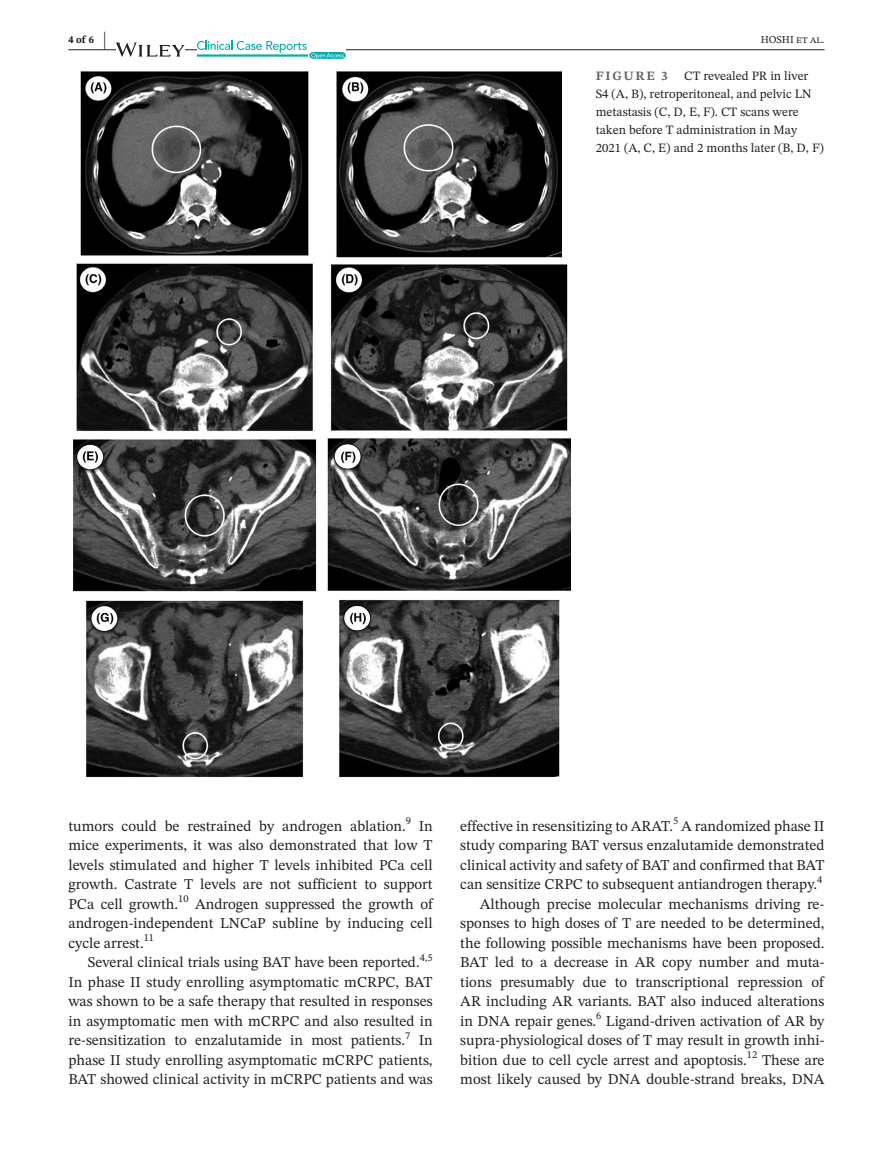
<style>
.page{position:relative;width:893px;height:1174px;background:#fff}
.page>*{position:absolute;margin:0;border:0;box-sizing:border-box;transform-origin:0 0}
.t1{font:15px/19.5px "STIX Two Text";color:#231f20;text-align:justify}
.t2{font:12.75px/18px "STIX Two Text";color:#231f20}
.t3{font:700 12.75px "STIX Two Text";letter-spacing:.14em;color:#636366}
.t4{font:10.5px "STIX Two Text";color:#231f20}
.t5{font:700 10.5px "STIX Two Text";color:#231f20}
.s1{font-size:21px}
</style>
<div class="page">
<hr style="left:68px;top:49px;width:756px;height:1px;background:#231f20">
<svg style="left:116px;top:43px;width:69px;height:14px"></svg>
<svg style="left:197px;top:41px;width:149px;height:18px"></svg>
<img style="left:73px;top:71px;width:497px;height:707px">
<p class="t5" style="left:68px;top:32px;width:39px">4 of 6 <span class="s1">|</span></p>
<p class="t4" style="left:761px;top:32px;width:65px">HOSHI et al.</p>
<p class="t2" style="left:596px;top:66px;width:230px;text-indent:88px">CT revealed PR in liver S4 (A, B), retroperitoneal, and pelvic LN metastasis (C, D, E, F). CT scans were taken before T administration in May 2021 (A, C, E) and 2 months later (B, D, F)</p>
<p class="t3" style="left:596px;top:66px;width:74px">FIGURE 3</p>
<p class="t1" style="left:68px;top:816px;width:339px">tumors could be restrained by androgen ablation.</p>
<p class="t4" style="left:406px;top:813px;width:7px">9</p>
<p class="t1" style="left:68px;top:816px;width:366px;text-indent:350px">In mice experiments, it was also demonstrated that low T levels stimulated and higher T levels inhibited PCa cell growth. Castrate T levels are not sufficient to support PCa cell growth.</p>
<p class="t4" style="left:178px;top:891px;width:12px">10</p>
<p class="t1" style="left:68px;top:894px;width:366px;text-indent:127px">Androgen suppressed the growth of androgen-independent LNCaP subline by inducing cell cycle arrest.</p>
<p class="t4" style="left:144px;top:930px;width:12px">11</p>
<p class="t1" style="left:88px;top:952px;width:333px">Several clinical trials using BAT have been reported.</p>
<p class="t4" style="left:420px;top:949px;width:14px">4,5</p>
<p class="t1" style="left:68px;top:972px;width:366px">In phase II study enrolling asymptomatic mCRPC, BAT was shown to be a safe therapy that resulted in responses in asymptomatic men with mCRPC and also resulted in re-sensitization to enzalutamide in most patients.</p>
<p class="t4" style="left:405px;top:1027px;width:7px">7</p>
<p class="t1" style="left:68px;top:1030px;width:366px;text-indent:350px">In phase II study enrolling asymptomatic mCRPC patients, BAT showed clinical activity in mCRPC patients and was</p>
<p class="t1" style="left:460px;top:816px;width:214px">effective in resensitizing to ARAT.</p>
<p class="t4" style="left:673px;top:813px;width:7px">5</p>
<p class="t1" style="left:460px;top:816px;width:366px;text-indent:221px">A randomized phase II study comparing BAT versus enzalutamide demonstrated clinical activity and safety of BAT and confirmed that BAT can sensitize CRPC to subsequent antiandrogen therapy.</p>
<p class="t4" style="left:817px;top:871px;width:7px">4</p>
<p class="t1" style="left:460px;top:894px;width:366px;text-indent:20px">Although precise molecular mechanisms driving re&shy;sponses to high doses of T are needed to be determined, the following possible mechanisms have been proposed.<br>BAT led to a decrease in AR copy number and muta&shy;tions presumably due to transcriptional repression of AR including AR variants. BAT also induced alterations in DNA repair genes.</p>
<p class="t4" style="left:596px;top:1008px;width:7px">6</p>
<p class="t1" style="left:460px;top:1011px;width:366px;text-indent:146px">Ligand-driven activation of AR by supra-physiological doses of T may result in growth inhi&shy;bition due to cell cycle arrest and apoptosis.</p>
<p class="t4" style="left:747px;top:1047px;width:12px">12</p>
<p class="t1" style="left:460px;top:1050px;width:366px;text-align:right">These are<br>most likely caused by DNA double-strand breaks, DNA</p>
</div>
